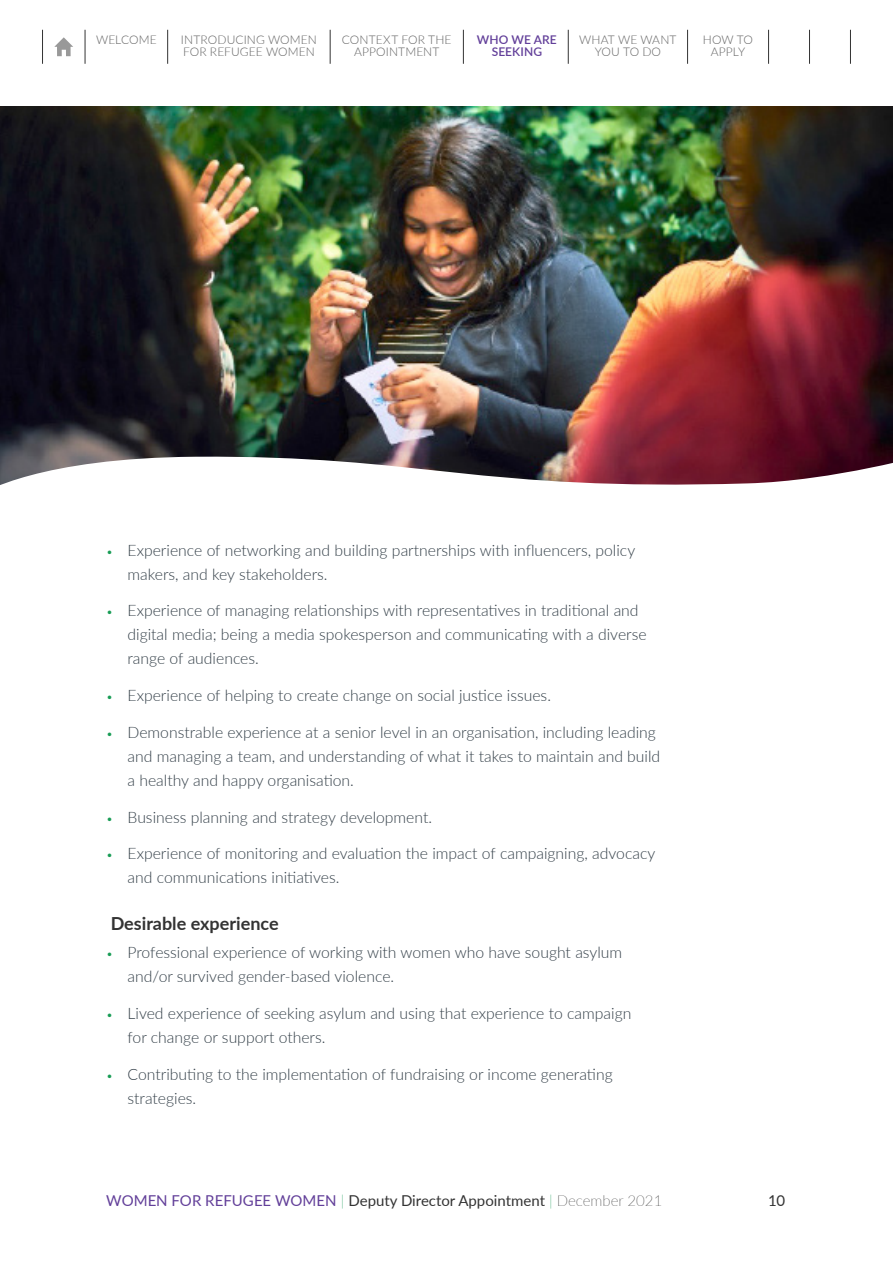
<style>
.page{position:relative;width:893px;height:1263px;background:#fff}
.page>*{position:absolute;margin:0;border:0;box-sizing:border-box;transform-origin:0 0}
.t1{font:700 18px "Lato";color:#333}
.t2{font:300 15.75px/24px "Lato";color:#333f48}
.t3{font:15px "Lato";color:#333}
.t4{font:300 12px/12px "Lato";letter-spacing:.01em;color:#636363;text-align:center}
.t5{font:600 12px/12px "Lato";letter-spacing:.01em;color:#623f99;text-align:center}
.s1{font-size:12px;color:#189c55}
.s2{color:#623f99}
.s3{font-weight:100;color:#189c55}
.s4{font-weight:100}
</style>
<div class="page">
<hr style="left:85px;top:30px;width:1px;height:34px;background:#333">
<hr style="left:42px;top:30px;width:1px;height:34px;background:#333">
<hr style="left:809px;top:30px;width:1px;height:34px;background:#333">
<hr style="left:850px;top:30px;width:1px;height:34px;background:#333">
<hr style="left:167px;top:30px;width:1px;height:34px;background:#333">
<hr style="left:330px;top:30px;width:1px;height:34px;background:#333">
<hr style="left:463px;top:30px;width:1px;height:34px;background:#333">
<hr style="left:568px;top:30px;width:1px;height:34px;background:#333">
<hr style="left:687px;top:30px;width:1px;height:34px;background:#333">
<hr style="left:768px;top:30px;width:1px;height:34px;background:#333">
<svg style="left:54px;top:37px;width:19px;height:19px"></svg>
<img style="left:0;top:106px;width:893px;height:330px">
<img style="left:0;top:436px;width:893px;height:49px">
<p class="t5" style="left:477px;top:33px;width:81px">WHO WE ARE<br>SEEKING</p>
<p class="t4" style="left:96px;top:33px;width:62px">WELCOME</p>
<p class="t4" style="left:579px;top:33px;width:99px">WHAT WE WANT<br>YOU TO DO</p>
<p class="t4" style="left:181px;top:33px;width:137px;text-align:left">INTRODUCING WOMEN<br>FOR REFUGEE WOMEN</p>
<p class="t4" style="left:342px;top:33px;width:111px">CONTEXT FOR THE<br>APPOINTMENT</p>
<p class="t4" style="left:703px;top:33px;width:52px">HOW TO<br>APPLY</p>
<p class="t2" style="left:128px;top:537px;width:509px;text-indent:-21px"><span class="s1">•</span> Experience of networking and building partnerships with influencers, policy makers, and key stakeholders.</p>
<p class="t2" style="left:128px;top:598px;width:521px;text-indent:-21px"><span class="s1">•</span> Experience of managing relationships with representatives in traditional and digital media; being a media spokesperson and communicating with a diverse range of audiences.</p>
<p class="t2" style="left:106px;top:683px;width:446px"><span class="s1">•</span> Experience of helping to create change on social justice issues.</p>
<p class="t2" style="left:128px;top:720px;width:534px;text-indent:-21px"><span class="s1">•</span> Demonstrable experience at a senior level in an organisation, including leading and managing a team, and understanding of what it takes to maintain and build a healthy and happy organisation.</p>
<p class="t2" style="left:106px;top:804px;width:327px"><span class="s1">•</span> Business planning and strategy development.</p>
<p class="t2" style="left:128px;top:841px;width:529px;text-indent:-21px"><span class="s1">•</span> Experience of monitoring and evaluation the impact of campaigning, advocacy and communications initiatives.</p>
<p class="t1" style="left:111px;top:910px;width:169px">Desirable experience</p>
<p class="t2" style="left:128px;top:940px;width:496px;text-indent:-21px"><span class="s1">•</span> Professional experience of working with women who have sought asylum and/or survived gender-based violence.</p>
<p class="t2" style="left:128px;top:1001px;width:505px;text-indent:-21px"><span class="s1">•</span> Lived experience of seeking asylum and using that experience to campaign for change or support others.</p>
<p class="t2" style="left:128px;top:1062px;width:487px;text-indent:-21px"><span class="s1">•</span> Contributing to the implementation of fundraising or income generating strategies.</p>
<p class="t3" style="left:106px;top:1190px;width:558px"><span class="s2">WOMEN FOR REFUGEE WOMEN</span> <span class="s3">|</span> Deputy Director Appointment <span class="s3">|</span> <span class="s4">December 2021</span></p>
<p class="t3" style="left:768px;top:1190px;width:18px">10</p>
</div>
